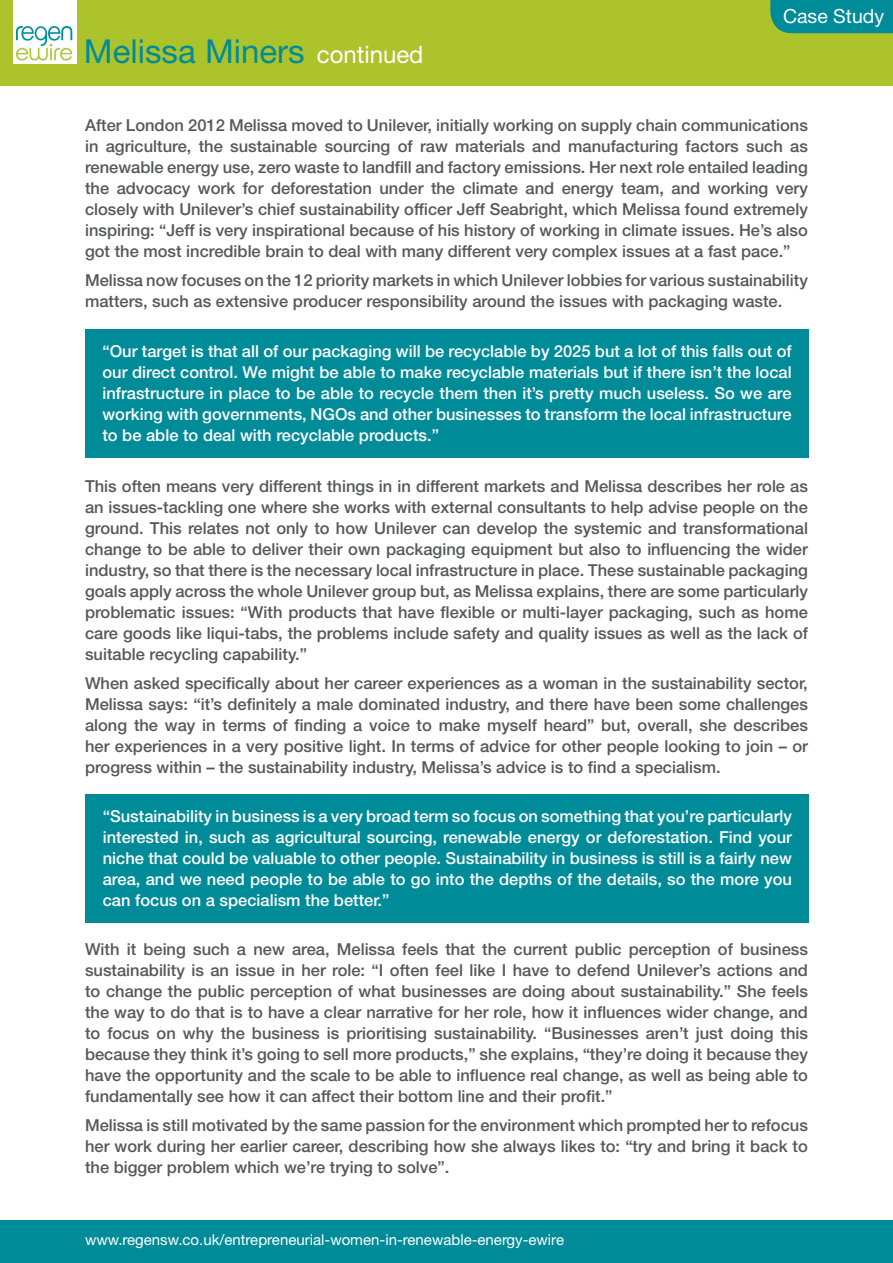
<style>
.page{position:relative;width:893px;height:1263px;background:#fff}
.page>*{position:absolute;margin:0;border:0;box-sizing:border-box;transform-origin:0 0}
.t1{font:33px "Helvetica Neue LT Std";color:#008b99}
.t2{font:19.5px "Helvetica Neue LT Std";color:#fff}
.t3{font:500 16.5px/21px "Helvetica Neue LT Std";color:#57585a;text-align:justify}
.t4{font:500 16.5px/21px "Helvetica Neue LT Std";color:#fff;text-align:justify}
.t5{font:15px "Helvetica Neue LT Std";color:#fff}
.s1{font-size:24px;color:#fff}
</style>
<div class="page">
<div style="left:0;top:0;width:893px;height:85px;background:#acc32b"></div>
<div style="left:770px;top:0;width:123px;height:33px;background:#008b99"></div>
<div style="left:0;top:1220px;width:893px;height:43px;background:#008b99"></div>
<div style="left:85px;top:329px;width:724px;height:128px;background:#008b99"></div>
<div style="left:85px;top:794px;width:724px;height:128px;background:#008b99"></div>
<div style="left:13px;top:0;width:64px;height:64px;background:#fff"></div>
<img style="left:17px;top:26px;width:56px;height:35px">
<h1 class="t1" style="left:84px;top:32px;width:341px">Melissa Miners <span class="s1">continued</span></h1>
<p class="t2" style="left:783px;top:4px;width:103px">Case Study</p>
<p class="t3" style="left:85px;top:114px;width:724px">After London 2012 Melissa moved to Unilever, initially working on supply chain communications in agriculture, the sustainable sourcing of raw materials and manufacturing factors such as renewable energy use, zero waste to landfill and factory emissions. Her next role entailed leading the advocacy work for deforestation under the climate and energy team, and working very closely with Unilever’s chief sustainability officer Jeff Seabright, which Melissa found extremely inspiring: “Jeff is very inspirational because of his history of working in climate issues. He’s also got the most incredible brain to deal with many different very complex issues at a fast pace.”</p>
<p class="t3" style="left:85px;top:270px;width:724px">Melissa now focuses on the 12 priority markets in which Unilever lobbies for various sustainability matters, such as extensive producer responsibility around the issues with packaging waste.</p>
<p class="t4" style="left:102px;top:340px;width:691px">“Our target is that all of our packaging will be recyclable by 2025 but a lot of this falls out of our direct control. We might be able to make recyclable materials but if there isn’t the local infrastructure in place to be able to recycle them then it’s pretty much useless. So we are working with governments, NGOs and other businesses to transform the local infrastructure to be able to deal with recyclable products.”</p>
<p class="t3" style="left:85px;top:475px;width:724px">This often means very different things in in different markets and Melissa describes her role as an issues-tackling one where she works with external consultants to help advise people on the ground. This relates not only to how Unilever can develop the systemic and transformational change to be able to deliver their own packaging equipment but also to influencing the wider industry, so that there is the necessary local infrastructure in place. These sustainable packaging goals apply across the whole Unilever group but, as Melissa explains, there are some particularly problematic issues: “With products that have flexible or multi-layer packaging, such as home care goods like liqui-tabs, the problems include safety and quality issues as well as the lack of suitable recycling capability.”</p>
<p class="t3" style="left:85px;top:672px;width:724px">When asked specifically about her career experiences as a woman in the sustainability sector, Melissa says: “it’s definitely a male dominated industry, and there have been some challenges along the way in terms of finding a voice to make myself heard” but, overall, she describes her experiences in a very positive light. In terms of advice for other people looking to join – or progress within – the sustainability industry, Melissa’s advice is to find a specialism.</p>
<p class="t4" style="left:103px;top:805px;width:691px">“Sustainability in business is a very broad term so focus on something that you’re particularly interested in, such as agricultural sourcing, renewable energy or deforestation. Find your niche that could be valuable to other people. Sustainability in business is still is a fairly new area, and we need people to be able to go into the depths of the details, so the more you can focus on a specialism the better.”</p>
<p class="t3" style="left:85px;top:938px;width:724px">With it being such a new area, Melissa feels that the current public perception of business sustainability is an issue in her role: “I often feel like I have to defend Unilever’s actions and to change the public perception of what businesses are doing about sustainability.” She feels the way to do that is to have a clear narrative for her role, how it influences wider change, and to focus on why the business is prioritising sustainability. “Businesses aren’t just doing this because they think it’s going to sell more products,” she explains, “they’re doing it because they have the opportunity and the scale to be able to influence real change, as well as being able to fundamentally see how it can affect their bottom line and their profit.”</p>
<p class="t3" style="left:85px;top:1115px;width:724px">Melissa is still motivated by the same passion for the environment which prompted her to refocus her work during her earlier career, describing how she always likes to: “try and bring it back to the bigger problem which we’re trying to solve”.</p>
<p class="t5" style="left:85px;top:1231px;width:480px">www.regensw.co.uk/entrepreneurial-women-in-renewable-energy-ewire</p>
</div>
